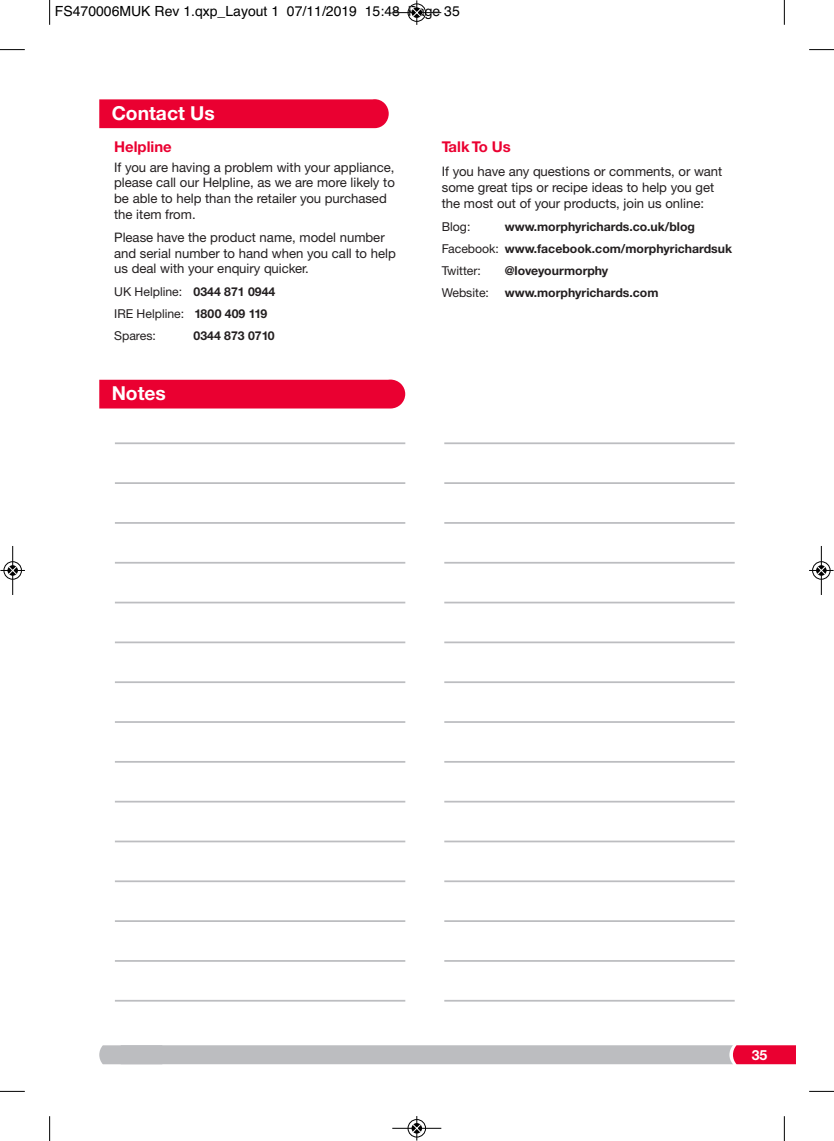
<style>
.page{position:relative;width:834px;height:1141px;background:#fff}
.page>*{position:absolute;margin:0;border:0;box-sizing:border-box;transform-origin:0 0}
.t1{font:700 19.25px "Helvetica Neue CE";color:#fff}
.t2{font:700 14.88px "Helvetica Neue CE";color:#ea0031}
.t3{font:14px "Helvetica";color:#000}
.t4{font:700 14px "Helvetica Neue CE";color:#fff}
.t5{font:13.12px/15.8px "Helvetica Neue CE";color:#231f20}
.t6{font:700 12.25px/22.2px "Helvetica Neue CE";color:#231f20}
.t7{font:12.25px/22.2px "Helvetica Neue CE";color:#231f20}
.s1{font-weight:700}
.s2{font-weight:400}
</style>
<div class="page">
<svg style="left:99px;top:1045px;width:696px;height:19px;background:#c1aeb5"></svg>
<div style="left:99px;top:380px;width:306px;height:28px;background:#ea0031"></div>
<hr style="left:115px;top:442px;width:290px;height:2px;background:#bcbdc0">
<hr style="left:115px;top:482px;width:290px;height:2px;background:#bcbdc0">
<hr style="left:115px;top:522px;width:290px;height:2px;background:#bcbdc0">
<hr style="left:115px;top:562px;width:290px;height:2px;background:#bcbdc0">
<hr style="left:115px;top:602px;width:290px;height:1px;background:#bcbdc0">
<hr style="left:115px;top:681px;width:290px;height:2px;background:#bcbdc0">
<hr style="left:115px;top:801px;width:290px;height:1px;background:#bcbdc0">
<hr style="left:115px;top:641px;width:290px;height:2px;background:#bcbdc0">
<hr style="left:115px;top:761px;width:290px;height:2px;background:#bcbdc0">
<hr style="left:115px;top:721px;width:290px;height:2px;background:#bcbdc0">
<hr style="left:115px;top:841px;width:290px;height:1px;background:#bcbdc0">
<hr style="left:115px;top:920px;width:290px;height:2px;background:#bcbdc0">
<hr style="left:115px;top:880px;width:290px;height:2px;background:#bcbdc0">
<hr style="left:444px;top:442px;width:290px;height:2px;background:#bcbdc0">
<hr style="left:444px;top:482px;width:290px;height:2px;background:#bcbdc0">
<hr style="left:444px;top:522px;width:290px;height:2px;background:#bcbdc0">
<hr style="left:444px;top:562px;width:290px;height:2px;background:#bcbdc0">
<hr style="left:444px;top:602px;width:290px;height:1px;background:#bcbdc0">
<hr style="left:444px;top:681px;width:290px;height:2px;background:#bcbdc0">
<hr style="left:444px;top:801px;width:290px;height:1px;background:#bcbdc0">
<hr style="left:444px;top:641px;width:290px;height:2px;background:#bcbdc0">
<hr style="left:444px;top:761px;width:290px;height:2px;background:#bcbdc0">
<hr style="left:444px;top:721px;width:290px;height:2px;background:#bcbdc0">
<hr style="left:444px;top:841px;width:290px;height:1px;background:#bcbdc0">
<hr style="left:444px;top:920px;width:290px;height:2px;background:#bcbdc0">
<hr style="left:444px;top:880px;width:290px;height:2px;background:#bcbdc0">
<hr style="left:115px;top:960px;width:290px;height:2px;background:#bcbdc0">
<hr style="left:115px;top:1000px;width:290px;height:2px;background:#bcbdc0">
<hr style="left:444px;top:960px;width:290px;height:2px;background:#bcbdc0">
<hr style="left:444px;top:1000px;width:290px;height:2px;background:#bcbdc0">
<div style="left:99px;top:99px;width:289px;height:29px;background:#ea0031"></div>
<svg style="left:49px;top:0;width:1px;height:25px"></svg>
<svg style="left:0;top:49px;width:25px;height:1px"></svg>
<svg style="left:783px;top:0;width:1px;height:25px"></svg>
<svg style="left:809px;top:49px;width:24px;height:1px"></svg>
<svg style="left:49px;top:1116px;width:1px;height:25px"></svg>
<svg style="left:0;top:1091px;width:25px;height:1px"></svg>
<svg style="left:783px;top:1116px;width:1px;height:25px"></svg>
<svg style="left:809px;top:1091px;width:24px;height:1px"></svg>
<div style="left:407px;top:3px;width:19px;height:19px;border:1px solid #fff;border-radius:50%"></div>
<hr style="left:392px;top:12px;width:49px;height:1px;background:#000">
<div style="left:408px;top:4px;width:17px;height:18px;border:1px solid #000;border-radius:50%"></div>
<svg style="left:412px;top:0;width:9px;height:25px"></svg>
<div style="left:407px;top:1119px;width:19px;height:19px;border:1px solid #fff;border-radius:50%"></div>
<hr style="left:392px;top:1128px;width:49px;height:1px;background:#000">
<div style="left:408px;top:1119px;width:17px;height:18px;border:1px solid #000;border-radius:50%"></div>
<svg style="left:412px;top:1116px;width:9px;height:25px"></svg>
<div style="left:3px;top:561px;width:19px;height:19px;border:1px solid #fff;border-radius:50%"></div>
<hr style="left:12px;top:546px;width:1px;height:49px;background:#000">
<div style="left:4px;top:561px;width:18px;height:18px;border:1px solid #000;border-radius:50%"></div>
<svg style="left:0;top:566px;width:25px;height:9px"></svg>
<div style="left:811px;top:561px;width:19px;height:19px;border:1px solid #fff;border-radius:50%"></div>
<hr style="left:820px;top:546px;width:1px;height:49px;background:#000">
<div style="left:812px;top:561px;width:18px;height:18px;border:1px solid #000;border-radius:50%"></div>
<svg style="left:809px;top:566px;width:24px;height:9px"></svg>
<p class="t3" style="left:55px;top:3px;width:406px">FS470006MUK Rev 1.qxp_Layout 1 07/11/2019 15:48 Page 35</p>
<h1 class="t1" style="left:112px;top:106px;width:105px">Contact Us</h1>
<p class="t2" style="left:114px;top:142px;width:59px">Helpline</p>
<p class="t5" style="left:114px;top:160px;width:282px">If you are having a problem with your appliance, please call our Helpline, as we are more likely to be able to help than the retailer you purchased the item from.</p>
<p class="t5" style="left:114px;top:231px;width:283px">Please have the product name, model number and serial number to hand when you call to help us deal with your enquiry quicker.</p>
<p class="t7" style="left:114px;top:282px;width:163px">UK Helpline: <span class="s1">0344 871 0944<br></span>IRE Helpline: <span class="s1">1800 409 119<br></span>Spares:</p>
<p class="t6" style="left:193px;top:326px;width:83px">0344 873 0710</p>
<h1 class="t1" style="left:112px;top:387px;width:56px">Notes</h1>
<p class="t2" style="left:441px;top:142px;width:71px">Talk To Us</p>
<p class="t5" style="left:441px;top:165px;width:282px">If you have any questions or comments, or want some great tips or recipe ideas to help you get the most out of your products, join us online:</p>
<p class="t7" style="left:441px;top:216px;width:30px">Blog:</p>
<p class="t6" style="left:441px;top:216px;width:292px;text-indent:63px">www.morphyrichards.co.uk/blog<br><span class="s2">Facebook:</span> www.facebook.com/morphyrichardsuk<br><span class="s2">Twitter:</span></p>
<p class="t6" style="left:504px;top:260px;width:105px">@loveyourmorphy</p>
<p class="t7" style="left:441px;top:283px;width:49px">Website:</p>
<p class="t6" style="left:504px;top:283px;width:155px">www.morphyrichards.com</p>
<p class="t4" style="left:751px;top:1049px;width:17px">35</p>
</div>
